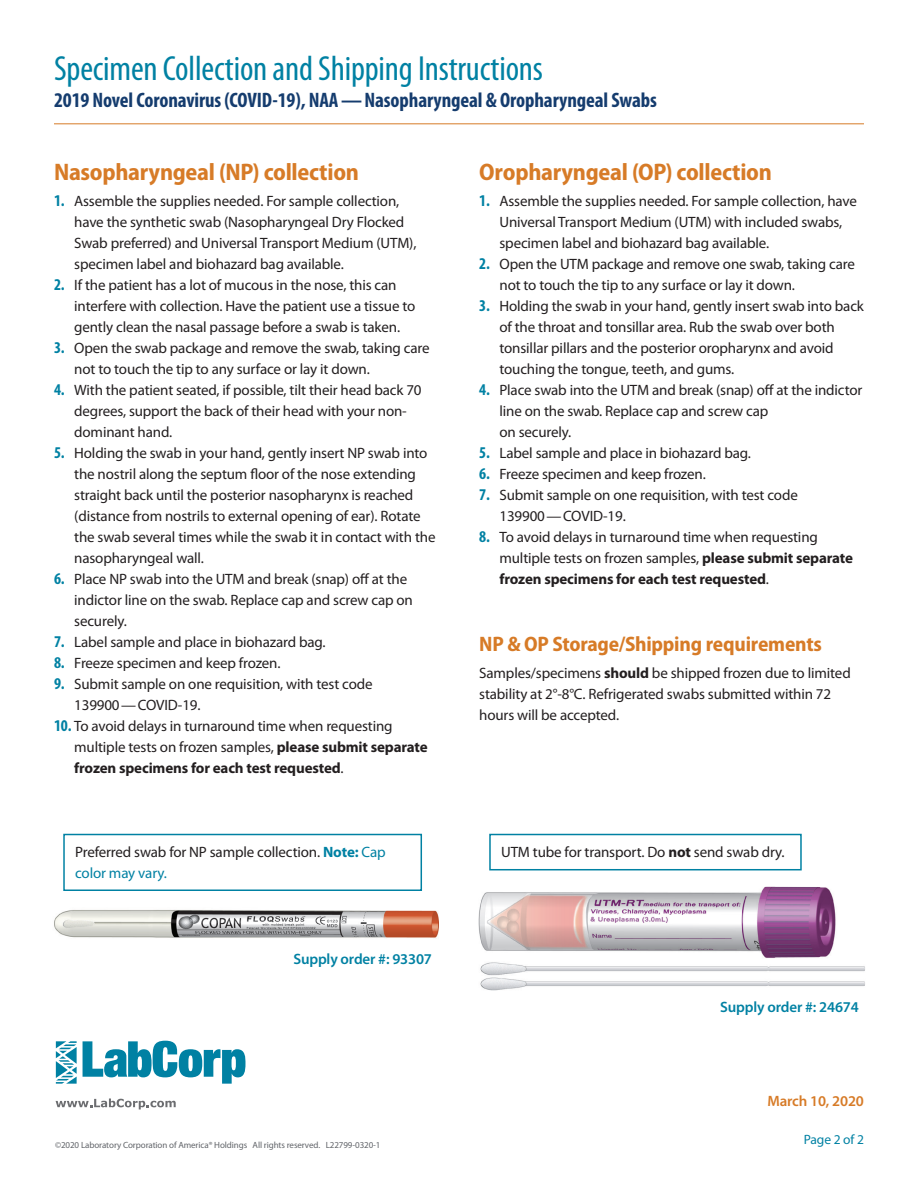
<style>
.page{position:relative;width:918px;height:1188px;background:#fff}
.page>*{position:absolute;margin:0;border:0;box-sizing:border-box;transform-origin:0 0}
.t1{font:condensed 35.1px "Myriad Pro";letter-spacing:-.005em;color:#0081a3}
.t2{font:700 semi-condensed 24px "Myriad Pro";letter-spacing:-.01em;color:#d77b27}
.t3{font:700 condensed 21px "Myriad Pro";letter-spacing:-.005em;color:#153c6e}
.t4{font:700 semi-condensed 21px "Myriad Pro";letter-spacing:-.01em;color:#d77b27}
.t5{font:15px/21px "Myriad Pro";letter-spacing:-.01em;color:#231f20}
.t6{font:600 15px "Myriad Pro";letter-spacing:-.01em;color:#0081a3}
.t7{font:600 15px "Myriad Pro";letter-spacing:-.01em;color:#d77b27}
.t8{font:13.5px "Myriad Pro";letter-spacing:-.01em;color:#0081a3}
.t9{font:9px "Myriad Pro";letter-spacing:-.01em;color:#62656a}
.s1{font-weight:700;font-stretch:condensed;font-size:16.5px;color:#0081a3}
.s2{font-weight:700}
.s3{font-weight:700;color:#0081a3}
.s4{color:#0081a3}
</style>
<div class="page">
<hr style="left:54px;top:123px;width:810px;height:1px;background:#d77b27">
<svg style="left:83px;top:1041px;width:162px;height:43px"></svg>
<svg style="left:56px;top:1041px;width:21px;height:43px"></svg>
<svg style="left:56px;top:1099px;width:120px;height:10px"></svg>
<img style="left:54px;top:910px;width:385px;height:28px">
<div style="left:63px;top:834px;width:359px;height:57px;border:2px solid #0081a3"></div>
<img style="left:478px;top:887px;width:387px;height:104px">
<div style="left:489px;top:834px;width:313px;height:36px;border:2px solid #0081a3"></div>
<h1 class="t1" style="left:54px;top:47px;width:491px">Specimen Collection and Shipping Instructions</h1>
<h3 class="t3" style="left:54px;top:87px;width:604px">2019 Novel Coronavirus (COVID-19), NAA—Nasopharyngeal &amp; Oropharyngeal Swabs</h3>
<h2 class="t2" style="left:54px;top:156px;width:307px">Nasopharyngeal (NP) collection</h2>
<p class="t5" style="left:74px;top:191px;width:344px;text-indent:-20px"><span class="s1">1.</span> Assemble the supplies needed. For sample collection, have the synthetic swab (Nasopharyngeal Dry Flocked Swab preferred) and Universal Transport Medium (UTM), specimen label and biohazard bag available.</p>
<p class="t5" style="left:74px;top:275px;width:343px;text-indent:-20px"><span class="s1">2.</span> If the patient has a lot of mucous in the nose, this can interfere with collection. Have the patient use a tissue to gently clean the nasal passage before a swab is taken.</p>
<p class="t5" style="left:74px;top:338px;width:357px;text-indent:-20px"><span class="s1">3.</span> Open the swab package and remove the swab, taking care not to touch the tip to any surface or lay it down.</p>
<p class="t5" style="left:74px;top:380px;width:349px;text-indent:-20px"><span class="s1">4.</span> With the patient seated, if possible, tilt their head back 70 degrees, support the back of their head with your non&shy;dominant hand.</p>
<p class="t5" style="left:74px;top:443px;width:363px;text-indent:-20px"><span class="s1">5.</span> Holding the swab in your hand, gently insert NP swab into the nostril along the septum floor of the nose extending straight back until the posterior nasopharynx is reached (distance from nostrils to external opening of ear). Rotate the swab several times while the swab it in contact with the nasopharyngeal wall.</p>
<p class="t5" style="left:74px;top:569px;width:340px;text-indent:-20px"><span class="s1">6.</span> Place NP swab into the UTM and break (snap) off at the indictor line on the swab. Replace cap and screw cap on securely.</p>
<p class="t5" style="left:54px;top:632px;width:273px"><span class="s1">7.</span> Label sample and place in biohazard bag.</p>
<p class="t5" style="left:54px;top:653px;width:228px"><span class="s1">8.</span> Freeze specimen and keep frozen.</p>
<p class="t5" style="left:74px;top:674px;width:300px;text-indent:-20px"><span class="s1">9.</span> Submit sample on one requisition, with test code<br>139900—COVID-19.</p>
<p class="t5" style="left:74px;top:716px;width:355px;text-indent:-20px"><span class="s1">10.</span> To avoid delays in turnaround time when requesting multiple tests on frozen samples, <span class="s2">please submit separate frozen specimens for each test requested</span>.</p>
<h2 class="t2" style="left:479px;top:156px;width:294px">Oropharyngeal (OP) collection</h2>
<p class="t5" style="left:500px;top:191px;width:359px;text-indent:-20px"><span class="s1">1.</span> Assemble the supplies needed. For sample collection, have<br>Universal Transport Medium (UTM) with included swabs, specimen label and biohazard bag available.</p>
<p class="t5" style="left:500px;top:254px;width:357px;text-indent:-20px"><span class="s1">2.</span> Open the UTM package and remove one swab, taking care not to touch the tip to any surface or lay it down.</p>
<p class="t5" style="left:500px;top:296px;width:366px;text-indent:-20px"><span class="s1">3.</span> Holding the swab in your hand, gently insert swab into back of the throat and tonsillar area. Rub the swab over both tonsillar pillars and the posterior oropharynx and avoid touching the tongue, teeth, and gums.</p>
<p class="t5" style="left:500px;top:380px;width:364px;text-indent:-20px"><span class="s1">4.</span> Place swab into the UTM and break (snap) off at the indictor line on the swab. Replace cap and screw cap<br>on securely.</p>
<p class="t5" style="left:479px;top:443px;width:273px"><span class="s1">5.</span> Label sample and place in biohazard bag.</p>
<p class="t5" style="left:479px;top:464px;width:228px"><span class="s1">6.</span> Freeze specimen and keep frozen.</p>
<p class="t5" style="left:500px;top:485px;width:300px;text-indent:-20px"><span class="s1">7.</span> Submit sample on one requisition, with test code<br>139900—COVID-19.</p>
<p class="t5" style="left:500px;top:527px;width:355px;text-indent:-20px"><span class="s1">8.</span> To avoid delays in turnaround time when requesting multiple tests on frozen samples, <span class="s2">please submit separate frozen specimens for each test requested</span>.</p>
<h3 class="t4" style="left:479px;top:631px;width:344px">NP &amp; OP Storage/Shipping requirements</h3>
<p class="t5" style="left:479px;top:662px;width:373px">Samples/specimens <span class="s2">should</span> be shipped frozen due to limited stability at 2°-8°C. Refrigerated swabs submitted within 72 hours will be accepted.</p>
<p class="t5" style="left:75px;top:841px;width:312px">Preferred swab for NP sample collection. <span class="s3">Note:</span> <span class="s4">Cap color may vary.</span></p>
<p class="t5" style="left:501px;top:841px;width:285px">UTM tube for transport. Do <span class="s2">not</span> send swab dry.</p>
<p class="t6" style="left:293px;top:950px;width:140px">Supply order #: 93307</p>
<p class="t9" style="left:55px;top:1140px;width:327px">©2020 Laboratory Corporation of America® Holdings All rights reserved. L22799-0320-1</p>
<p class="t6" style="left:720px;top:997px;width:140px">Supply order #: 24674</p>
<p class="t7" style="left:767px;top:1091px;width:98px">March 10, 2020</p>
<p class="t8" style="left:804px;top:1131px;width:62px">Page 2 of 2</p>
</div>
